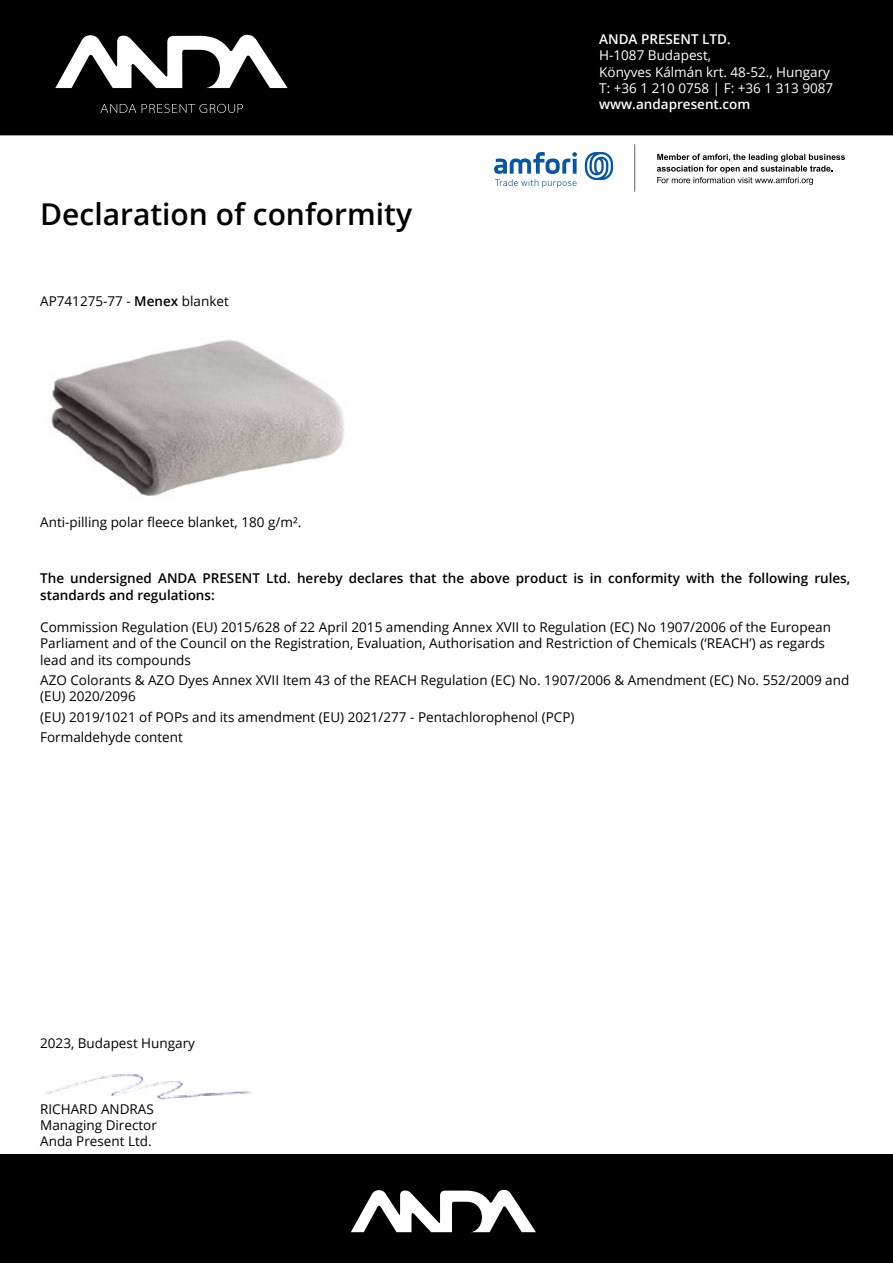
<style>
.page{position:relative;width:893px;height:1263px;background:#fff}
.page>*{position:absolute;margin:0;border:0;box-sizing:border-box;transform-origin:0 0}
.t1{font:600 30px "Open Sans";color:#000}
.t2{font:13.5px/16.2px "Open Sans";color:#000}
.t3{font:600 13.5px/16.2px "Open Sans";color:#000}
.t4{font:13.5px/16.2px "Open Sans";color:#fff}
.t5{font:600 13.5px "Open Sans";color:#fff}
.s1{font-weight:600}
</style>
<div class="page">
<div style="left:0;top:0;width:893px;height:135px;background:#000"></div>
<div style="left:0;top:1154px;width:893px;height:109px;background:#000"></div>
<svg style="left:55px;top:34px;width:233px;height:54px"></svg>
<svg style="left:100px;top:104px;width:143px;height:9px"></svg>
<img style="left:51px;top:340px;width:294px;height:156px">
<svg style="left:351px;top:1189px;width:185px;height:43px"></svg>
<svg style="left:585px;top:152px;width:28px;height:28px"></svg>
<svg style="left:494px;top:152px;width:83px;height:36px"></svg>
<hr style="left:634px;top:144px;width:1px;height:47px;background:#686e79">
<svg style="left:657px;top:154px;width:188px;height:31px"></svg>
<img style="left:46px;top:1074px;width:206px;height:26px">
<h1 class="t1" style="left:40px;top:193px;width:373px">Declaration of conformity</h1>
<p class="t2" style="left:40px;top:292px;width:190px">AP741275-77 - <span class="s1">Menex</span> blanket</p>
<p class="t2" style="left:40px;top:514px;width:263px">Anti-pilling polar fleece blanket, 180 g/m².</p>
<p class="t5" style="left:599px;top:30px;width:133px">ANDA PRESENT LTD.</p>
<p class="t4" style="left:599px;top:47px;width:236px">H-1087 Budapest,<br>Könyves Kálmán krt. 48-52., Hungary<br>T: +36 1 210 0758 | F: +36 1 313 9087</p>
<p class="t5" style="left:599px;top:95px;width:153px">www.andapresent.com</p>
<p class="t3" style="left:40px;top:570px;width:812px">The undersigned ANDA PRESENT Ltd. hereby declares that the above product is in conformity with the following rules, standards and regulations:</p>
<p class="t2" style="left:40px;top:619px;width:792px">Commission Regulation (EU) 2015/628 of 22 April 2015 amending Annex XVII to Regulation (EC) No 1907/2006 of the European<br>Parliament and of the Council on the Registration, Evaluation, Authorisation and Restriction of Chemicals (‘REACH’) as regards lead and its compounds</p>
<p class="t2" style="left:40px;top:672px;width:811px">AZO Colorants &amp; AZO Dyes Annex XVII Item 43 of the REACH Regulation (EC) No. 1907/2006 &amp; Amendment (EC) No. 552/2009 and (EU) 2020/2096</p>
<p class="t2" style="left:40px;top:706px;width:536px;line-height:20.4px">(EU) 2019/1021 of POPs and its amendment (EU) 2021/277 - Pentachlorophenol (PCP)<br>Formaldehyde content</p>
<p class="t2" style="left:40px;top:1034px;width:156px">2023, Budapest Hungary</p>
<p class="t2" style="left:40px;top:1100px;width:118px">RICHARD ANDRAS<br>Managing Director<br>Anda Present Ltd.</p>
</div>
